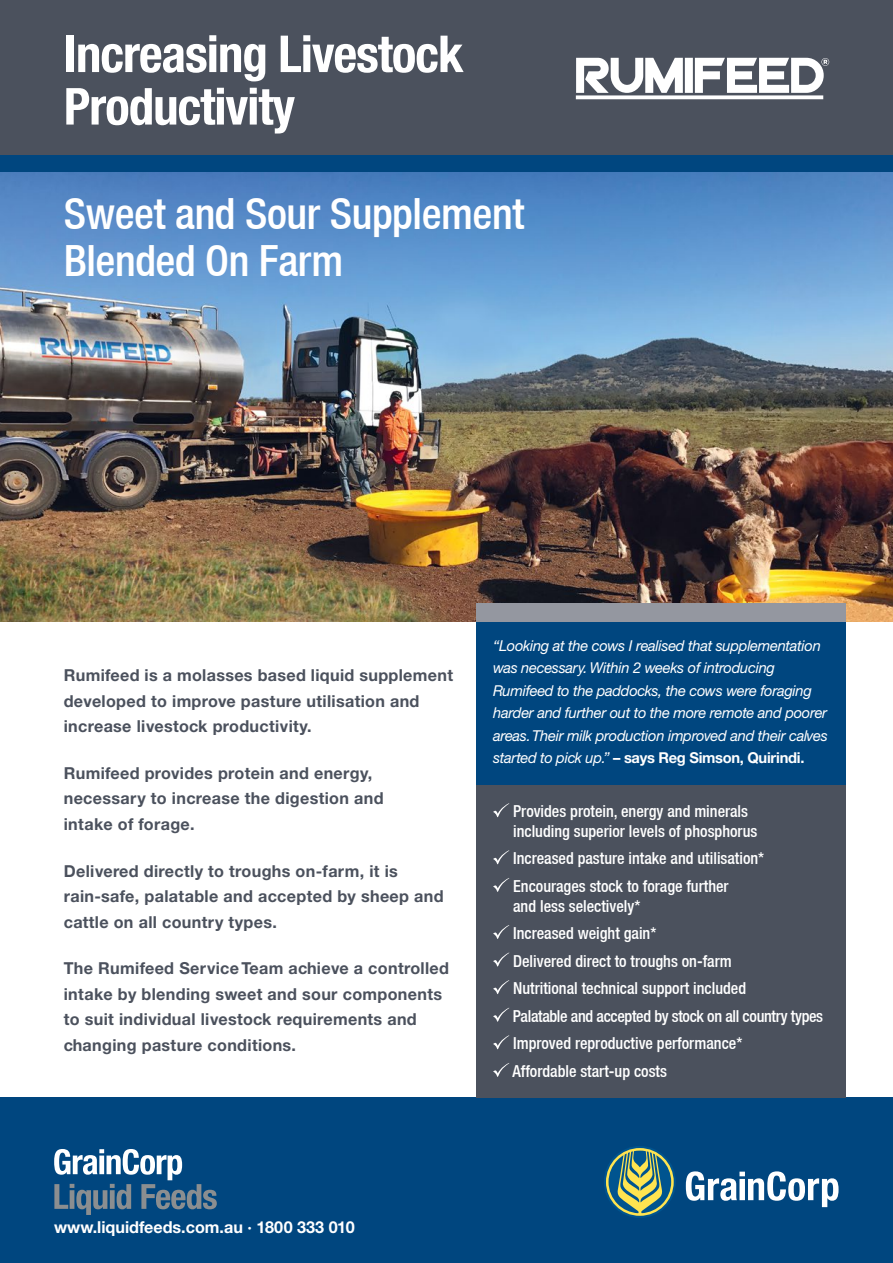
<style>
.page{position:relative;width:893px;height:1263px;background:#fff}
.page>*{position:absolute;margin:0;border:0;box-sizing:border-box;transform-origin:0 0}
.t1{font:700 condensed 51px/52.5px "Helvetica Neue";letter-spacing:-.02em;color:#fff}
.t2{font:500 condensed 43.05px/47px "Helvetica Neue";letter-spacing:-.01em;color:#fff}
.t3{font:700 16.5px/25.5px "Helvetica Neue CE";letter-spacing:.02em;color:#4b515d}
.t4{font:500 condensed 16.5px/27.6px "Helvetica Neue";color:#fff}
.t5{font:700 16.5px "Helvetica Neue CE";color:#fff}
.t6{font:italic 15px/22.5px "Helvetica Neue CE";letter-spacing:-.02em;color:#fff}
.s1{font-weight:700;font-style:normal}
</style>
<div class="page">
<div style="left:0;top:1097px;width:893px;height:166px;background:#00467f"></div>
<img style="left:0;top:159px;width:893px;height:463px">
<div style="left:0;top:0;width:893px;height:159px;background:#4b515d"></div>
<svg style="left:686px;top:1171px;width:152px;height:36px"></svg>
<div style="left:604px;top:1146px;width:72px;height:72px;background:#00548f;border-radius:50%"></div>
<svg style="left:606px;top:1148px;width:68px;height:68px"></svg>
<svg style="left:54px;top:1149px;width:163px;height:66px"></svg>
<div style="left:1px;top:156px;width:892px;height:16px;background:#00467f"></div>
<div style="left:476px;top:785px;width:370px;height:313px;background:#4b515d"></div>
<svg style="left:493px;top:803px;width:16px;height:14px"></svg>
<svg style="left:493px;top:850px;width:16px;height:14px"></svg>
<svg style="left:493px;top:878px;width:16px;height:14px"></svg>
<svg style="left:493px;top:925px;width:16px;height:14px"></svg>
<svg style="left:493px;top:952px;width:16px;height:15px"></svg>
<svg style="left:493px;top:980px;width:16px;height:14px"></svg>
<svg style="left:493px;top:1007px;width:16px;height:15px"></svg>
<svg style="left:493px;top:1035px;width:16px;height:14px"></svg>
<svg style="left:493px;top:1063px;width:16px;height:14px"></svg>
<svg style="left:576px;top:95px;width:247px;height:4px"></svg>
<svg style="left:576px;top:58px;width:253px;height:35px"></svg>
<div style="left:476px;top:603px;width:370px;height:19px;background:#9497a0"></div>
<div style="left:476px;top:622px;width:370px;height:163px;background:#00467f"></div>
<h1 class="t1" style="left:64px;top:27px;width:401px">Increasing Livestock<br>Productivity</h1>
<h2 class="t2" style="left:64px;top:189px;width:462px">Sweet and Sour Supplement<br>Blended On Farm</h2>
<p class="t3" style="left:64px;top:663px;width:391px">Rumifeed is a molasses based liquid supplement developed to improve pasture utilisation and increase livestock productivity.</p>
<p class="t3" style="left:64px;top:760px;width:321px">Rumifeed provides protein and energy, necessary to increase the digestion and intake of forage.</p>
<p class="t3" style="left:64px;top:858px;width:381px">Delivered directly to troughs on-farm, it is rain-safe, palatable and accepted by sheep and cattle on all country types.</p>
<p class="t3" style="left:64px;top:956px;width:387px">The Rumifeed Service Team achieve a controlled intake by blending sweet and sour components to suit individual livestock requirements and changing pasture conditions.</p>
<p class="t6" style="left:493px;top:634px;width:336px">“Looking at the cows I realised that supplementation was necessary. Within 2 weeks of introducing Rumifeed to the paddocks, the cows were foraging harder and further out to the more remote and poorer areas. Their milk production improved and their calves started to pick up.” <span class="s1">– says Reg Simson, Quirindi.</span></p>
<p class="t4" style="left:513px;top:801px;width:246px;line-height:19.5px">Provides protein, energy and minerals including superior levels of phosphorus</p>
<p class="t4" style="left:513px;top:844px;width:253px">Increased pasture intake and utilisation*<br>Encourages stock to forage further</p>
<p class="t4" style="left:513px;top:892px;width:312px">and less selectively*<br>Increased weight gain*<br>Delivered direct to troughs on-farm<br>Nutritional technical support included<br>Palatable and accepted by stock on all country types Improved reproductive performance*<br>Affordable start-up costs</p>
<p class="t5" style="left:54px;top:1217px;width:302px">www.liquidfeeds.com.au · 1800 333 010</p>
</div>
